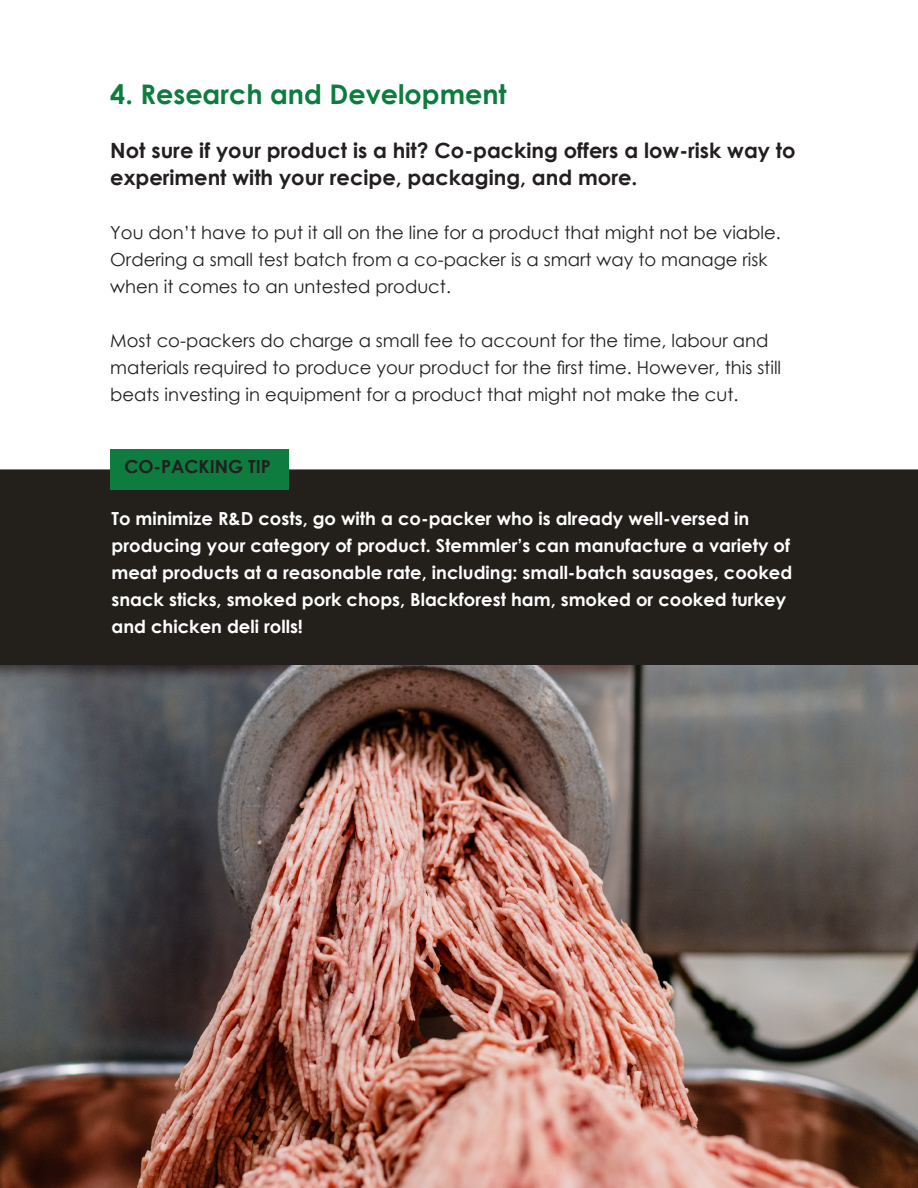
<style>
.page{position:relative;width:918px;height:1188px;background:#fff}
.page>*{position:absolute;margin:0;border:0;box-sizing:border-box;transform-origin:0 0}
.t1{font:700 27px "Century Gothic";color:#0d7c3e}
.t2{font:700 21px/27px "Century Gothic";color:#231f20}
.t3{font:18px/27px "Century Gothic";color:#231f20}
.t4{font:700 18px/27px "Century Gothic";color:#fff}
.t5{font:700 18px "Century Gothic";color:#231f20}
</style>
<div class="page">
<div style="left:0;top:469px;width:918px;height:196px;background:#23201c"></div>
<div style="left:110px;top:449px;width:178px;height:41px;background:#0d7c3e"></div>
<img style="left:0;top:665px;width:918px;height:523px">
<p class="t1" style="left:110px;top:74px;width:398px">4. Research and Development</p>
<p class="t2" style="left:110px;top:136px;width:687px">Not sure if your product is a hit? Co-packing offers a low-risk way to experiment with your recipe, packaging, and more.</p>
<p class="t3" style="left:110px;top:219px;width:672px">You don’t have to put it all on the line for a product that might not be viable.<br>Ordering a small test batch from a co-packer is a smart way to manage risk when it comes to an untested product.</p>
<p class="t3" style="left:110px;top:327px;width:672px">Most co-packers do charge a small fee to account for the time, labour and materials required to produce your product for the first time. However, this still beats investing in equipment for a product that might not make the cut.</p>
<p class="t5" style="left:124px;top:453px;width:148px">CO-PACKING TIP</p>
<p class="t4" style="left:112px;top:504px;width:682px">To minimize R&amp;D costs, go with a co-packer who is already well-versed in producing your category of product. Stemmler’s can manufacture a variety of meat products at a reasonable rate, including: small-batch sausages, cooked snack sticks, smoked pork chops, Blackforest ham, smoked or cooked turkey and chicken deli rolls!</p>
</div>
